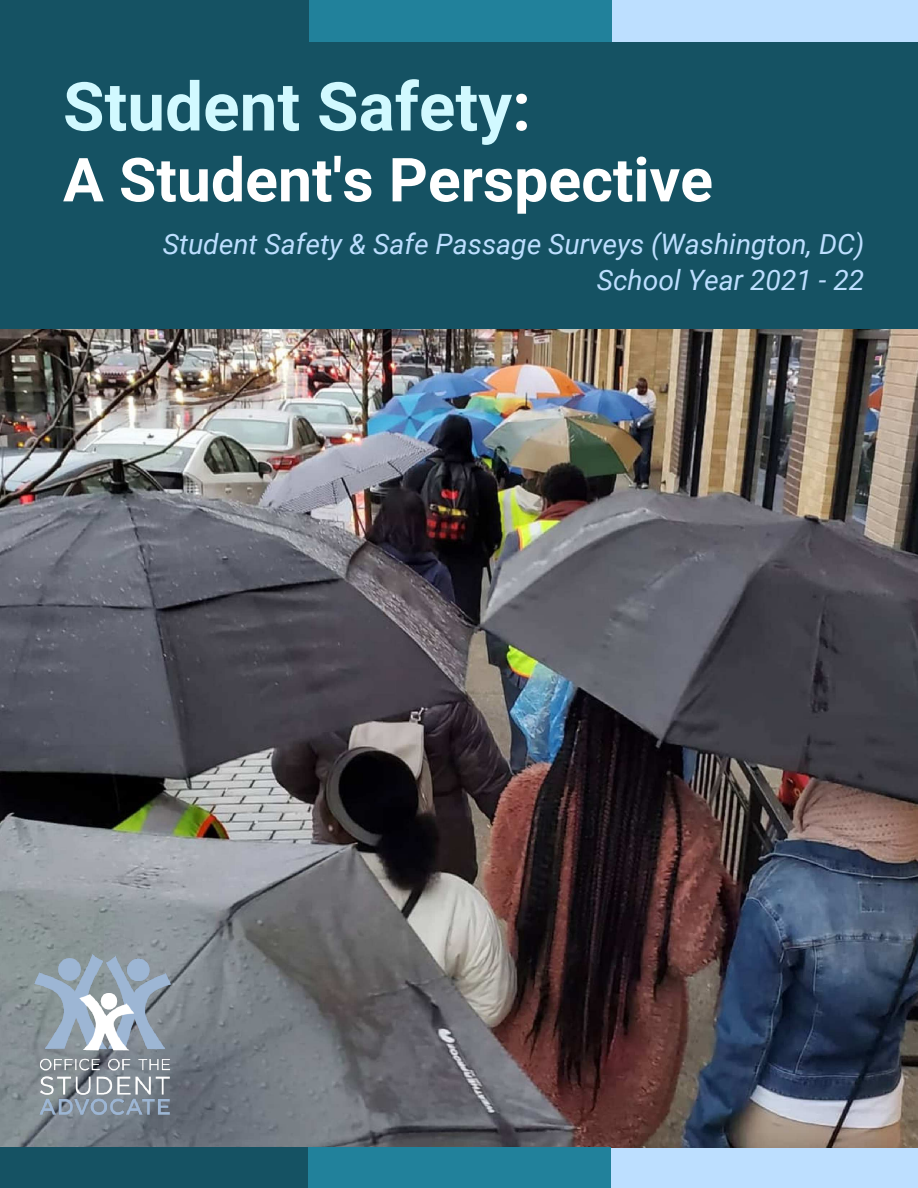
<style>
.page{position:relative;width:918px;height:1188px;background:#fff}
.page>*{position:absolute;margin:0;border:0;box-sizing:border-box;transform-origin:0 0}
.t1{font:700 67.5px "Roboto";color:#d1f9ff}
.t2{font:700 60.75px "Roboto";color:#fff}
.t3{font:italic 28.2px/36px "Roboto";color:#bddfff;text-align:right}
.s1{color:#fff}
</style>
<div class="page">
<div style="left:0;top:0;width:918px;height:330px;background:#155263"></div>
<img style="left:0;top:330px;width:918px;height:819px">
<div style="left:0;top:1147px;width:309px;height:41px;background:#155263"></div>
<div style="left:308px;top:1147px;width:303px;height:41px;background:#21819b"></div>
<div style="left:611px;top:1149px;width:307px;height:39px;background:#bddfff"></div>
<div style="left:309px;top:0;width:303px;height:42px;background:#21819b"></div>
<div style="left:612px;top:0;width:306px;height:42px;background:#bddfff"></div>
<img style="left:35px;top:954px;width:136px;height:161px">
<h1 class="t1" style="left:63px;top:59px;width:470px">Student Safety<span class="s1">:</span></h1>
<h2 class="t2" style="left:63px;top:137px;width:652px">A Student's Perspective</h2>
<p class="t3" style="left:163px;top:225px;width:703px">Student Safety &amp; Safe Passage Surveys (Washington, DC)<br>School Year 2021 - 22</p>
</div>
